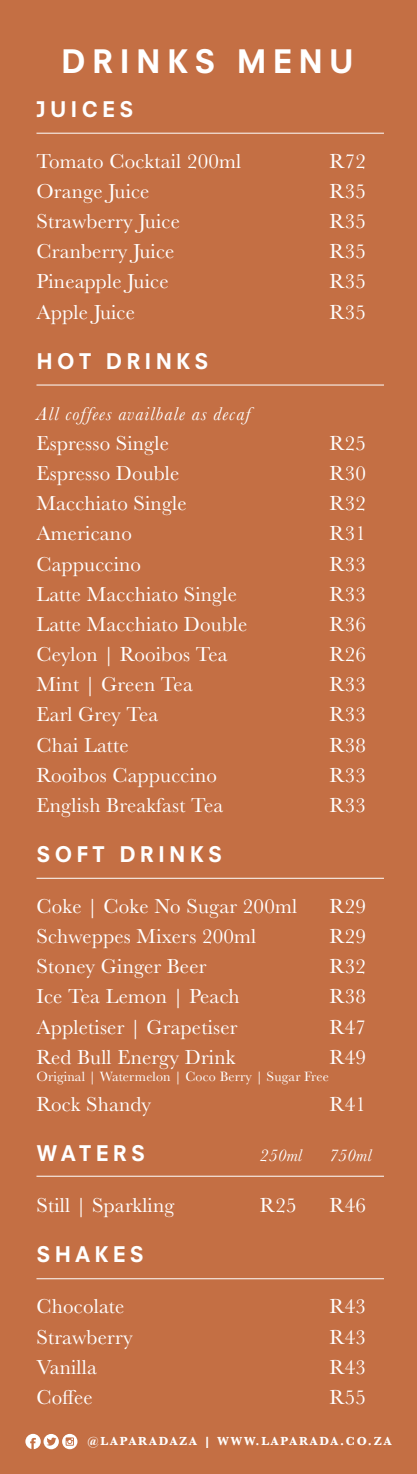
<style>
.page{position:relative;width:417px;height:1474px;background:#fff}
.page>*{position:absolute;margin:0;border:0;box-sizing:border-box;transform-origin:0 0}
.t1{font:800 31.5px "Neuzeit SLT Std";letter-spacing:.2em;color:#fff}
.t2{font:21px "Baskerville";letter-spacing:.01em;color:#fff}
.t3{font:800 21px "Neuzeit SLT Std";letter-spacing:.2em;color:#fff}
.t4{font:italic 19.25px "Baskerville";letter-spacing:.05em;color:#fff}
.t5{font:italic 17.5px "Baskerville";letter-spacing:.01em;color:#fff}
.t6{font:14px "Baskerville";letter-spacing:.01em;color:#fff}
.t7{font:700 12.08px "Baskerville";letter-spacing:.15em;color:#fff}
</style>
<div class="page">
<div style="left:0;top:0;width:417px;height:1473px;background:#c46f44"></div>
<hr style="left:36px;top:133px;width:348px;height:1px;background:#fff">
<hr style="left:36px;top:384px;width:348px;height:1px;background:#fff">
<hr style="left:36px;top:877px;width:348px;height:1px;background:#fff">
<hr style="left:36px;top:1175px;width:348px;height:1px;background:#fff">
<hr style="left:36px;top:1278px;width:348px;height:1px;background:#fff">
<svg style="left:25px;top:1433px;width:52px;height:16px"></svg>
<h1 class="t1" style="left:61px;top:42px;width:294px">DRINKS MENU</h1>
<p class="t3" style="left:36px;top:97px;width:98px">JUICES</p>
<p class="t2" style="left:36px;top:148px;width:206px">Tomato Cocktail 200ml</p>
<p class="t2" style="left:329px;top:148px;width:38px">R72</p>
<p class="t2" style="left:36px;top:178px;width:114px">Orange Juice</p>
<p class="t2" style="left:329px;top:178px;width:38px">R35</p>
<p class="t2" style="left:36px;top:208px;width:145px">Strawberry Juice</p>
<p class="t2" style="left:329px;top:208px;width:38px">R35</p>
<p class="t2" style="left:36px;top:238px;width:139px">Cranberry Juice</p>
<p class="t2" style="left:329px;top:238px;width:38px">R35</p>
<p class="t2" style="left:36px;top:268px;width:133px">Pineapple Juice</p>
<p class="t2" style="left:329px;top:268px;width:38px">R35</p>
<p class="t2" style="left:36px;top:298px;width:100px">Apple Juice</p>
<p class="t2" style="left:329px;top:298px;width:38px">R35</p>
<p class="t3" style="left:36px;top:348px;width:173px">HOT DRINKS</p>
<p class="t4" style="left:36px;top:400px;width:215px">All coffees availbale as decaf</p>
<p class="t2" style="left:36px;top:429px;width:134px">Espresso Single</p>
<p class="t2" style="left:329px;top:429px;width:38px">R25</p>
<p class="t2" style="left:36px;top:460px;width:144px">Espresso Double</p>
<p class="t2" style="left:329px;top:460px;width:38px">R30</p>
<p class="t2" style="left:36px;top:490px;width:152px">Macchiato Single</p>
<p class="t2" style="left:329px;top:490px;width:38px">R32</p>
<p class="t2" style="left:36px;top:520px;width:97px">Americano</p>
<p class="t2" style="left:329px;top:520px;width:38px">R31</p>
<p class="t2" style="left:36px;top:550px;width:106px">Cappuccino</p>
<p class="t2" style="left:329px;top:550px;width:38px">R33</p>
<p class="t2" style="left:36px;top:580px;width:202px">Latte Macchiato Single</p>
<p class="t2" style="left:329px;top:580px;width:38px">R33</p>
<p class="t2" style="left:36px;top:610px;width:212px">Latte Macchiato Double</p>
<p class="t2" style="left:329px;top:610px;width:38px">R36</p>
<p class="t2" style="left:36px;top:641px;width:193px">Ceylon | Rooibos Tea</p>
<p class="t2" style="left:329px;top:641px;width:38px">R26</p>
<p class="t2" style="left:36px;top:671px;width:158px">Mint | Green Tea</p>
<p class="t2" style="left:329px;top:671px;width:38px">R33</p>
<p class="t2" style="left:36px;top:701px;width:123px">Earl Grey Tea</p>
<p class="t2" style="left:329px;top:701px;width:38px">R33</p>
<p class="t2" style="left:36px;top:731px;width:94px">Chai Latte</p>
<p class="t2" style="left:329px;top:731px;width:38px">R38</p>
<p class="t2" style="left:36px;top:761px;width:182px">Rooibos Cappuccino</p>
<p class="t2" style="left:329px;top:761px;width:38px">R33</p>
<p class="t2" style="left:36px;top:791px;width:188px">English Breakfast Tea</p>
<p class="t2" style="left:329px;top:791px;width:38px">R33</p>
<p class="t3" style="left:36px;top:841px;width:187px">SOFT DRINKS</p>
<p class="t2" style="left:36px;top:892px;width:262px">Coke | Coke No Sugar 200ml</p>
<p class="t2" style="left:329px;top:892px;width:38px">R29</p>
<p class="t2" style="left:36px;top:922px;width:221px">Schweppes Mixers 200ml</p>
<p class="t2" style="left:329px;top:922px;width:38px">R29</p>
<p class="t2" style="left:36px;top:953px;width:171px">Stoney Ginger Beer</p>
<p class="t2" style="left:329px;top:953px;width:38px">R32</p>
<p class="t2" style="left:36px;top:983px;width:205px">Ice Tea Lemon | Peach</p>
<p class="t2" style="left:329px;top:983px;width:38px">R38</p>
<p class="t2" style="left:36px;top:1013px;width:202px">Appletiser | Grapetiser</p>
<p class="t2" style="left:329px;top:1013px;width:38px">R47</p>
<p class="t2" style="left:36px;top:1043px;width:200px">Red Bull Energy Drink</p>
<p class="t2" style="left:329px;top:1043px;width:38px">R49</p>
<p class="t6" style="left:36px;top:1067px;width:294px">Original | Watermelon | Coco Berry | Sugar Free</p>
<p class="t2" style="left:36px;top:1090px;width:116px">Rock Shandy</p>
<p class="t2" style="left:329px;top:1090px;width:38px">R41</p>
<p class="t3" style="left:36px;top:1140px;width:110px">WATERS</p>
<p class="t5" style="left:260px;top:1143px;width:44px">250ml</p>
<p class="t5" style="left:329px;top:1143px;width:44px">750ml</p>
<p class="t2" style="left:36px;top:1191px;width:139px">Still | Sparkling</p>
<p class="t2" style="left:260px;top:1191px;width:38px">R25</p>
<p class="t2" style="left:329px;top:1191px;width:38px">R46</p>
<p class="t3" style="left:36px;top:1241px;width:109px">SHAKES</p>
<p class="t2" style="left:36px;top:1293px;width:89px">Chocolate</p>
<p class="t2" style="left:329px;top:1293px;width:38px">R43</p>
<p class="t2" style="left:36px;top:1323px;width:98px">Strawberry</p>
<p class="t2" style="left:329px;top:1323px;width:38px">R43</p>
<p class="t2" style="left:36px;top:1353px;width:62px">Vanilla</p>
<p class="t2" style="left:329px;top:1353px;width:38px">R43</p>
<p class="t2" style="left:36px;top:1383px;width:58px">Coffee</p>
<p class="t2" style="left:329px;top:1383px;width:38px">R55</p>
<p class="t7" style="left:87px;top:1432px;width:305px">@LAPARADAZA | WWW.LAPARADA.CO.ZA</p>
</div>
